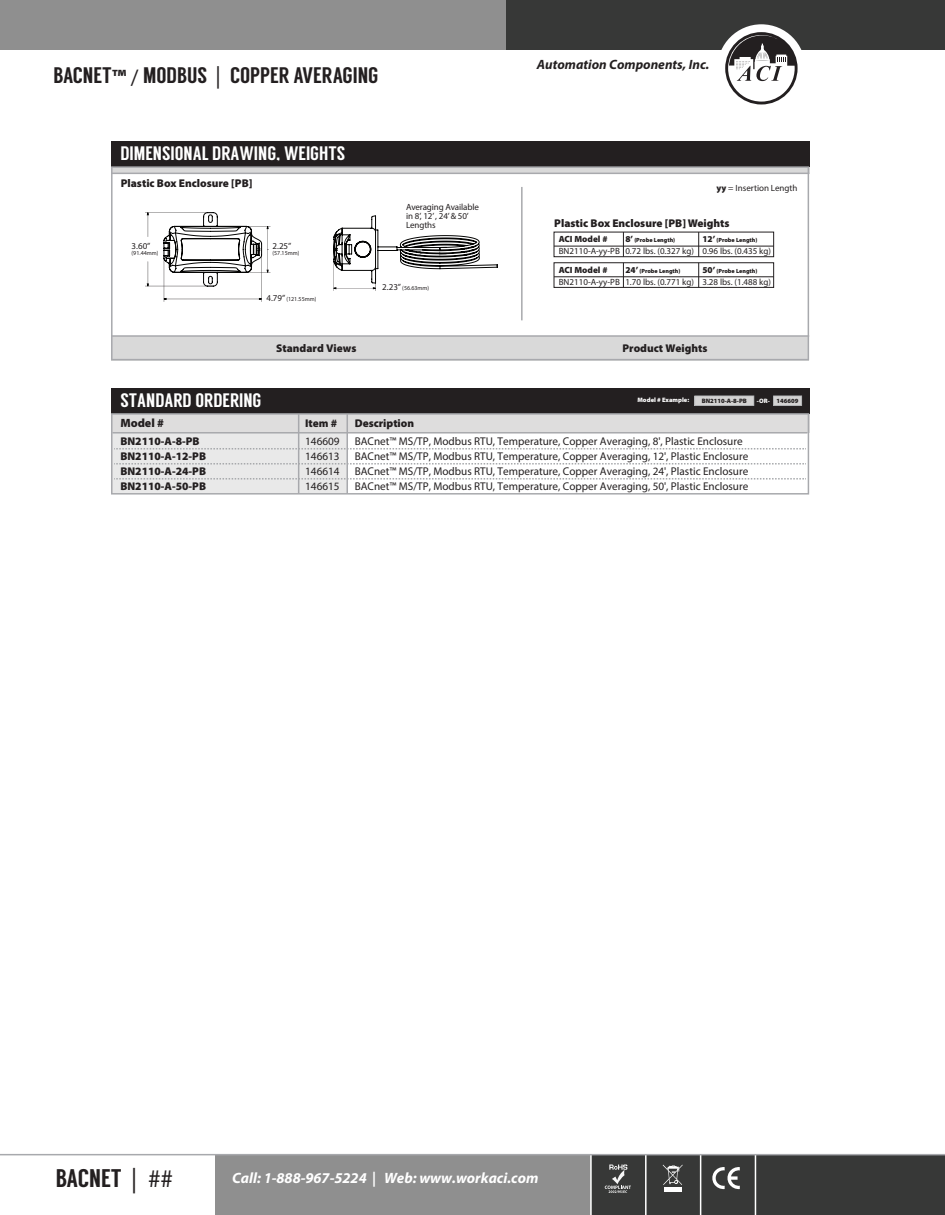
<style>
.page{position:relative;width:945px;height:1215px;background:#fff}
.page>*{position:absolute;margin:0;border:0;box-sizing:border-box;transform-origin:0 0}
.t1{font:25.5px "Langdon";color:#231f20}
.t2{font:22.5px "Langdon";color:#231f20}
.t3{font:19.5px "Langdon";color:#fff}
.t4{font:italic 700 15px "Myriad Pro";color:#fff}
.t5{font:italic 700 13.5px "Myriad Pro";color:#231f20}
.t6{font:900 12px "Myriad Pro";color:#231f20}
.t7{font:11.25px/15px "Myriad Pro";color:#231f20}
.t8{font:900 11.25px/15px "Myriad Pro";color:#231f20}
.t9{font:9px/9px "Myriad Pro";color:#231f20}
.t10{font:900 9px "Myriad Pro";color:#231f20}
.t11{font:900 6.45px "Myriad Pro";color:#231f20}
.t12{font:900 6.45px "Myriad Pro";color:#fff}
.t13{font:900 6px "Myriad Pro";color:#231f20}
.t14{font:6px "Myriad Pro";color:#231f20}
.s1{font-family:"Myriad Pro";font-weight:700}
.s2{font-family:"Myriad Pro"}
.s3{font-size:9px}
.s4{font-weight:900}
.s5{color:#fff}
</style>
<div class="page">
<div style="left:505px;top:0;width:440px;height:50px;background:#373837"></div>
<div style="left:0;top:0;width:506px;height:50px;background:#8f8f8f"></div>
<div style="left:717px;top:24px;width:88px;height:88px;background:#fff;border-radius:50%"></div>
<svg style="left:725px;top:32px;width:73px;height:72px"></svg>
<div style="left:215px;top:1155px;width:730px;height:60px;background:#8f8f8f"></div>
<div style="left:591px;top:1155px;width:354px;height:60px;background:#373837"></div>
<hr style="left:755px;top:1154px;width:1px;height:61px;background:#fff">
<hr style="left:700px;top:1154px;width:1px;height:61px;background:#fff">
<hr style="left:645px;top:1154px;width:2px;height:61px;background:#fff">
<hr style="left:590px;top:1154px;width:2px;height:61px;background:#fff">
<hr style="left:0;top:1154px;width:945px;height:1px;background:#a8a9ad">
<svg style="left:712px;top:1167px;width:28px;height:22px"></svg>
<hr style="left:664px;top:1188px;width:17px;height:4px;background:#fff">
<svg style="left:663px;top:1165px;width:20px;height:20px"></svg>
<svg style="left:605px;top:1165px;width:26px;height:28px"></svg>
<div style="left:112px;top:433px;width:235px;height:61px;background:#e9e9e9"></div>
<svg style="left:114px;top:448px;width:692px;height:2px"></svg>
<svg style="left:114px;top:463px;width:692px;height:2px"></svg>
<svg style="left:114px;top:478px;width:692px;height:2px"></svg>
<div style="left:111px;top:388px;width:698px;height:26px;background:#231f20"></div>
<div style="left:111px;top:414px;width:698px;height:19px;background:#dedddd"></div>
<hr style="left:298px;top:414px;width:1px;height:80px;background:#a8a9ad">
<hr style="left:347px;top:414px;width:1px;height:80px;background:#a8a9ad">
<hr style="left:112px;top:432px;width:696px;height:2px;background:#a8a9ad">
<svg style="left:773px;top:395px;width:29px;height:11px"></svg>
<svg style="left:694px;top:395px;width:60px;height:11px"></svg>
<div style="left:111px;top:141px;width:698px;height:26px;background:#231f20"></div>
<svg style="left:111px;top:166px;width:698px;height:194px"></svg>
<hr style="left:111px;top:335px;width:698px;height:2px;background:#a8a9ad">
<hr style="left:111px;top:173px;width:698px;height:1px;background:#a8a9ad">
<hr style="left:554px;top:246px;width:220px;height:1px;background:#231f20">
<svg style="left:623px;top:234px;width:1px;height:21px"></svg>
<svg style="left:698px;top:234px;width:1px;height:21px"></svg>
<hr style="left:554px;top:277px;width:220px;height:1px;background:#231f20">
<svg style="left:623px;top:265px;width:1px;height:21px"></svg>
<svg style="left:698px;top:265px;width:1px;height:21px"></svg>
<div style="left:554px;top:232px;width:220px;height:25px;border:1px solid #231f20"></div>
<div style="left:554px;top:263px;width:220px;height:25px;border:1px solid #231f20"></div>
<div style="left:111px;top:413px;width:698px;height:82px;border:2px solid #a8a9ad"></div>
<h2 class="t2" style="left:53px;top:62px;width:327px">BACNET<span class="s1">™</span> <span class="s2">/</span> MODBUS <span class="s2">|</span> COPPER AVERAGING</h2>
<h3 class="t3" style="left:120px;top:142px;width:226px">DIMENSIONAL DRAWING, WEIGHTS</h3>
<p class="t8" style="left:121px;top:176px;width:133px">Plastic Box Enclosure [PB]</p>
<p class="t9" style="left:132px;top:241px;width:20px">3.60”</p>
<p class="t14" style="left:132px;top:249px;width:28px">(91.44mm)</p>
<p class="t9" style="left:273px;top:241px;width:20px">2.25”</p>
<p class="t14" style="left:273px;top:249px;width:28px">(57.15mm)</p>
<p class="t14" style="left:266px;top:296px;width:52px"><span class="s3">4.79”</span> (121.55mm)</p>
<p class="t9" style="left:406px;top:202px;width:74px">Averaging Available in 8’, 12’ , 24’ &amp; 50’<br>Lengths</p>
<p class="t14" style="left:382px;top:285px;width:49px"><span class="s3">2.23”</span> (56.63mm)</p>
<p class="t5" style="left:537px;top:55px;width:174px">Automation Components, Inc.</p>
<p class="t9" style="left:716px;top:183px;width:83px"><span class="s4">yy</span> = Insertion Length</p>
<p class="t8" style="left:554px;top:216px;width:177px">Plastic Box Enclosure [PB] Weights</p>
<p class="t10" style="left:559px;top:233px;width:50px">ACI Model #</p>
<p class="t9" style="left:559px;top:247px;width:63px">BN2110-A-yy-PB</p>
<p class="t13" style="left:625px;top:236px;width:51px"><span class="s3">8’</span> (Probe Length)</p>
<p class="t9" style="left:625px;top:247px;width:70px">0.72 lbs. (0.327 kg)</p>
<p class="t13" style="left:702px;top:236px;width:57px"><span class="s3">12’</span> (Probe Length)</p>
<p class="t9" style="left:702px;top:247px;width:70px">0.96 lbs. (0.435 kg)</p>
<p class="t10" style="left:559px;top:264px;width:50px">ACI Model #</p>
<p class="t9" style="left:559px;top:277px;width:63px">BN2110-A-yy-PB</p>
<p class="t13" style="left:625px;top:267px;width:57px"><span class="s3">24’</span> (Probe Length)</p>
<p class="t9" style="left:625px;top:277px;width:70px">1.70 lbs. (0.771 kg)</p>
<p class="t13" style="left:702px;top:267px;width:57px"><span class="s3">50’</span> (Probe Length)</p>
<p class="t9" style="left:702px;top:277px;width:70px">3.28 lbs. (1.488 kg)</p>
<h3 class="t3" style="left:120px;top:389px;width:143px">STANDARD ORDERING</h3>
<p class="t6" style="left:120px;top:415px;width:45px">Model #</p>
<p class="t8" style="left:120px;top:434px;width:87px">BN2110-A-8-PB<br>BN2110-A-12-PB<br>BN2110-A-24-PB<br>BN2110-A-50-PB</p>
<p class="t8" style="left:276px;top:340px;width:82px">Standard Views</p>
<p class="t8" style="left:622px;top:340px;width:86px">Product Weights</p>
<p class="t8" style="left:305px;top:415px;width:34px">Item #</p>
<p class="t7" style="left:305px;top:433px;width:36px;text-align:justify">146609<br>146613<br>146614<br>146615</p>
<p class="t12" style="left:637px;top:396px;width:53px">Model # Example:</p>
<p class="t11" style="left:702px;top:396px;width:47px">BN2110-A-8-PB</p>
<p class="t11" style="left:757px;top:396px;width:43px"><span class="s5">-OR-</span> 146609</p>
<p class="t8" style="left:355px;top:415px;width:61px">Description</p>
<p class="t7" style="left:355px;top:433px;width:395px">BACnet™ MS/TP, Modbus RTU, Temperature, Copper Averaging, 8', Plastic Enclosure BACnet™ MS/TP, Modbus RTU, Temperature, Copper Averaging, 12', Plastic Enclosure BACnet™ MS/TP, Modbus RTU, Temperature, Copper Averaging, 24', Plastic Enclosure BACnet™ MS/TP, Modbus RTU, Temperature, Copper Averaging, 50', Plastic Enclosure</p>
<h1 class="t1" style="left:56px;top:1163px;width:119px">BACNET <span class="s2">| ##</span></h1>
<h3 class="t4" style="left:232px;top:1168px;width:308px">Call: 1-888-967-5224 | Web: www.workaci.com</h3>
</div>
